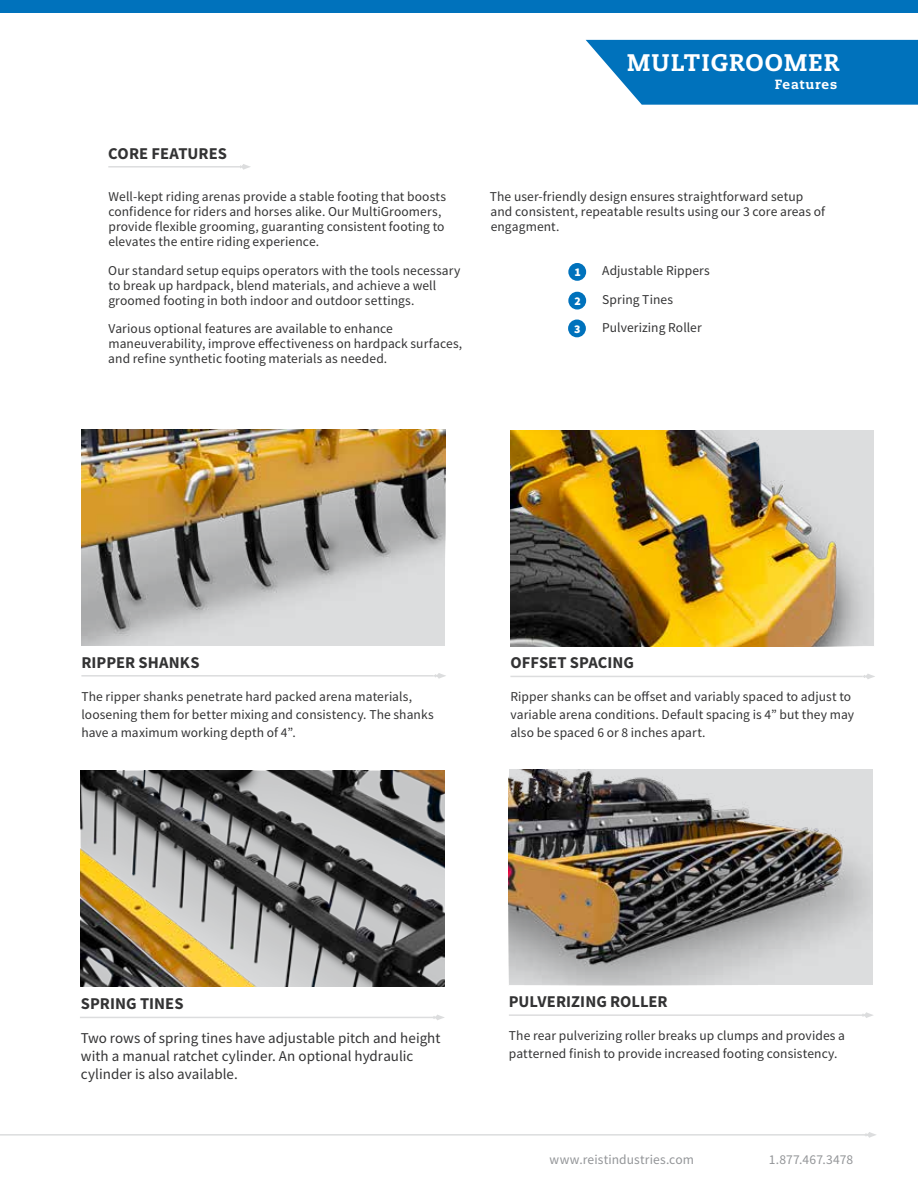
<style>
.page{position:relative;width:918px;height:1188px;background:#fff}
.page>*{position:absolute;margin:0;border:0;box-sizing:border-box;transform-origin:0 0}
.t1{font:800 24px "Caecilia LT Std";letter-spacing:.045em;color:#fff}
.t2{font:700 16.5px "Source Sans Pro";letter-spacing:.005em;color:#333334}
.t3{font:15px/18px "Source Sans Pro";color:#333334}
.t4{font:13.5px/15px "Source Sans Pro";letter-spacing:.005em;color:#333334}
.t5{font:13.5px "Source Sans Pro";letter-spacing:.01em;color:#939598}
.t6{font:800 13.35px "Caecilia LT Std";letter-spacing:.06em;color:#fff}
.t7{font:900 11.85px "Source Sans Pro";color:#fff}
</style>
<div class="page">
<div style="left:0;top:0;width:918px;height:13px;background:#0072bc"></div>
<img style="left:81px;top:430px;width:364px;height:216px">
<img style="left:510px;top:430px;width:364px;height:216px">
<img style="left:81px;top:771px;width:364px;height:216px">
<img style="left:509px;top:769px;width:364px;height:216px">
<svg style="left:586px;top:40px;width:332px;height:65px;background:#167ec1"></svg>
<hr style="left:0;top:1134px;width:864px;height:2px;background:#dcddde">
<svg style="left:864px;top:1132px;width:12px;height:6px"></svg>
<hr style="left:81px;top:675px;width:353px;height:2px;background:#dcddde">
<svg style="left:434px;top:673px;width:12px;height:6px"></svg>
<hr style="left:510px;top:676px;width:353px;height:1px;background:#dcddde">
<svg style="left:863px;top:674px;width:12px;height:5px"></svg>
<hr style="left:80px;top:1017px;width:352px;height:1px;background:#dcddde">
<svg style="left:432px;top:1015px;width:13px;height:5px"></svg>
<hr style="left:509px;top:1014px;width:352px;height:2px;background:#dcddde">
<svg style="left:861px;top:1012px;width:12px;height:6px"></svg>
<div style="left:568px;top:263px;width:18px;height:18px;background:#0072bc;border-radius:50%"></div>
<div style="left:568px;top:292px;width:18px;height:18px;background:#0072bc;border-radius:50%"></div>
<div style="left:568px;top:320px;width:18px;height:17px;background:#0072bc;border-radius:50%"></div>
<hr style="left:108px;top:166px;width:133px;height:2px;background:#dcddde">
<svg style="left:241px;top:164px;width:10px;height:6px"></svg>
<p class="t2" style="left:108px;top:143px;width:120px">CORE FEATURES</p>
<p class="t4" style="left:108px;top:189px;width:339px">Well-kept riding arenas provide a stable footing that boosts confidence for riders and horses alike. Our MultiGroomers, provide flexible grooming, guaranting consistent footing to elevates the entire riding experience.</p>
<p class="t4" style="left:108px;top:263px;width:354px">Our standard setup equips operators with the tools necessary to break up hardpack, blend materials, and achieve a well groomed footing in both indoor and outdoor settings.</p>
<p class="t4" style="left:108px;top:321px;width:356px">Various optional features are available to enhance maneuverability, improve effectiveness on hardpack surfaces, and refine synthetic footing materials as needed.</p>
<h1 class="t1" style="left:627px;top:48px;width:214px">MULTIGROOMER</h1>
<p class="t6" style="left:775px;top:76px;width:64px">Features</p>
<p class="t4" style="left:490px;top:189px;width:337px">The user-friendly design ensures straightforward setup and consistent, repeatable results using our 3 core areas of engagment.</p>
<p class="t4" style="left:575px;top:263px;width:136px">• Adjustable Rippers</p>
<p class="t4" style="left:575px;top:292px;width:99px">• Spring Tines</p>
<p class="t4" style="left:575px;top:320px;width:128px">• Pulverizing Roller</p>
<p class="t7" style="left:574px;top:264px;width:8px">1</p>
<p class="t7" style="left:574px;top:293px;width:8px">2</p>
<p class="t7" style="left:574px;top:321px;width:8px">3</p>
<p class="t2" style="left:81px;top:651px;width:120px">RIPPER SHANKS</p>
<p class="t4" style="left:81px;top:687px;width:354px;line-height:18px">The ripper shanks penetrate hard packed arena materials, loosening them for better mixing and consistency. The shanks have a maximum working depth of 4”.</p>
<p class="t2" style="left:510px;top:652px;width:125px">OFFSET SPACING</p>
<p class="t4" style="left:510px;top:688px;width:345px;line-height:18px">Ripper shanks can be offset and variably spaced to adjust to variable arena conditions. Default spacing is 4” but they may also be spaced 6 or 8 inches apart.</p>
<p class="t2" style="left:81px;top:993px;width:104px">SPRING TINES</p>
<p class="t3" style="left:81px;top:1029px;width:361px">Two rows of spring tines have adjustable pitch and height with a manual ratchet cylinder. An optional hydraulic cylinder is also available.</p>
<p class="t2" style="left:509px;top:990px;width:160px">PULVERIZING ROLLER</p>
<p class="t4" style="left:509px;top:1026px;width:338px;line-height:18px">The rear pulverizing roller breaks up clumps and provides a patterned finish to provide increased footing consistency.</p>
<p class="t5" style="left:550px;top:1151px;width:146px">www.reistindustries.com</p>
<p class="t5" style="left:769px;top:1151px;width:86px">1.877.467.3478</p>
</div>
